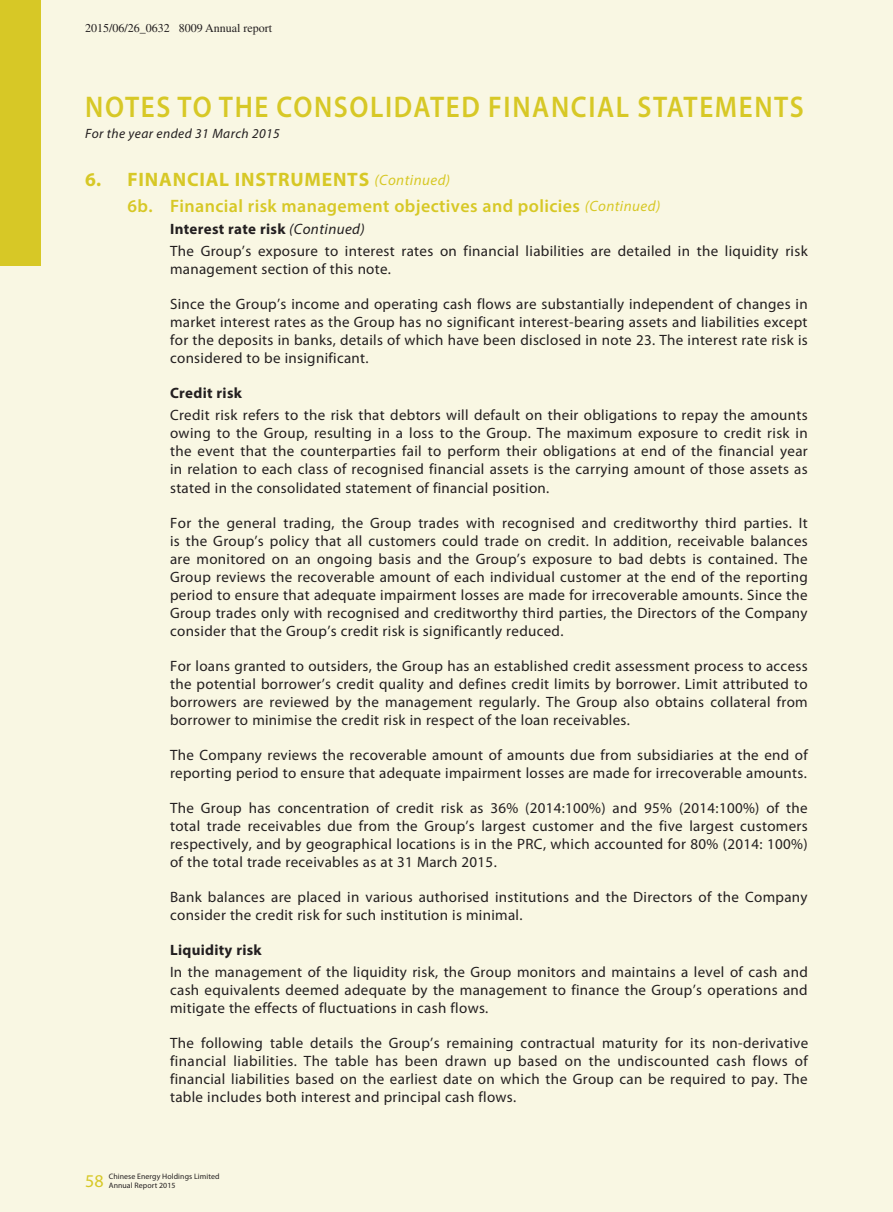
<style>
.page{position:relative;width:893px;height:1212px;background:#f9f7e3}
.page>*{position:absolute;margin:0;border:0;box-sizing:border-box;transform-origin:0 0}
.t1{font:600 30px "Myriad Pro";letter-spacing:.06em;color:#d7c826;scale:.9 1}
._02_Subhead_1{font:700 19.5px "Myriad Pro";letter-spacing:.04em;color:#d7c826}
._03_Subhead_2{font:600 18px "Myriad Pro";letter-spacing:.02em;color:#d7c826}
.t2{font:18px "Myriad Pro";color:#d7c826}
._01_Body_text{font:15px/18px "Myriad Pro";letter-spacing:.02em;color:#231f20;text-align:justify}
._04_Subhead_3{font:700 15px "Myriad Pro";letter-spacing:.02em;color:#231f20}
.t3{font:italic 13.5px "Myriad Pro";letter-spacing:.03em;color:#231f20}
.t4{font:12px "Times LT Std";color:#231f20}
.t5{font:7.8px "Myriad Pro";letter-spacing:.01em;color:#231f20}
.s1{font-weight:400;font-style:italic;font-size:15px}
.s2{font-weight:400;font-style:italic}
</style>
<div class="page">
<div style="left:0;top:0;width:40px;height:266px;background:#d7c826"></div>
<p class="t4" style="left:85px;top:21px;width:188px">2015/06/26_0632 8009 Annual report</p>
<h1 class="t1" style="left:85px;top:87px;width:800px">NOTES TO THE CONSOLIDATED FINANCIAL STATEMENTS</h1>
<p class="t3" style="left:85px;top:125px;width:196px">For the year ended 31 March 2015</p>
<p class="_02_Subhead_1" style="left:85px;top:167px;width:367px">6. FINANCIAL INSTRUMENTS <span class="s1">(Continued)</span></p>
<p class="_03_Subhead_2" style="left:128px;top:194px;width:534px">6b. Financial risk management objectives and policies <span class="s1">(Continued)</span></p>
<p class="_04_Subhead_3" style="left:170px;top:219px;width:196px">Interest rate risk <span class="s2">(Continued)</span></p>
<p class="_01_Body_text" style="left:170px;top:242px;width:639px">The Group’s exposure to interest rates on financial liabilities are detailed in the liquidity risk management section of this note.</p>
<p class="_01_Body_text" style="left:170px;top:295px;width:639px">Since the Group’s income and operating cash flows are substantially independent of changes in market interest rates as the Group has no significant interest-bearing assets and liabilities except for the deposits in banks, details of which have been disclosed in note 23. The interest rate risk is considered to be insignificant.</p>
<p class="_04_Subhead_3" style="left:170px;top:383px;width:73px">Credit risk</p>
<p class="_01_Body_text" style="left:170px;top:407px;width:639px">Credit risk refers to the risk that debtors will default on their obligations to repay the amounts owing to the Group, resulting in a loss to the Group. The maximum exposure to credit risk in the event that the counterparties fail to perform their obligations at end of the financial year in relation to each class of recognised financial assets is the carrying amount of those assets as stated in the consolidated statement of financial position.</p>
<p class="_01_Body_text" style="left:170px;top:514px;width:639px">For the general trading, the Group trades with recognised and creditworthy third parties. It is the Group’s policy that all customers could trade on credit. In addition, receivable balances are monitored on an ongoing basis and the Group’s exposure to bad debts is contained. The Group reviews the recoverable amount of each individual customer at the end of the reporting period to ensure that adequate impairment losses are made for irrecoverable amounts. Since the Group trades only with recognised and creditworthy third parties, the Directors of the Company consider that the Group’s credit risk is significantly reduced.</p>
<p class="_01_Body_text" style="left:170px;top:657px;width:639px">For loans granted to outsiders, the Group has an established credit assessment process to access the potential borrower’s credit quality and defines credit limits by borrower. Limit attributed to borrowers are reviewed by the management regularly. The Group also obtains collateral from borrower to minimise the credit risk in respect of the loan receivables.</p>
<p class="_01_Body_text" style="left:170px;top:746px;width:639px">The Company reviews the recoverable amount of amounts due from subsidiaries at the end of reporting period to ensure that adequate impairment losses are made for irrecoverable amounts.</p>
<p class="_01_Body_text" style="left:170px;top:799px;width:639px">The Group has concentration of credit risk as 36% (2014:100%) and 95% (2014:100%) of the total trade receivables due from the Group’s largest customer and the five largest customers respectively, and by geographical locations is in the PRC, which accounted for 80% (2014: 100%) of the total trade receivables as at 31 March 2015.</p>
<p class="_01_Body_text" style="left:170px;top:888px;width:639px">Bank balances are placed in various authorised institutions and the Directors of the Company consider the credit risk for such institution is minimal.</p>
<p class="_04_Subhead_3" style="left:170px;top:940px;width:93px">Liquidity risk</p>
<p class="_01_Body_text" style="left:170px;top:963px;width:639px">In the management of the liquidity risk, the Group monitors and maintains a level of cash and cash equivalents deemed adequate by the management to finance the Group’s operations and mitigate the effects of fluctuations in cash flows.</p>
<p class="_01_Body_text" style="left:170px;top:1034px;width:640px">The following table details the Group’s remaining contractual maturity for its non-derivative financial liabilities. The table has been drawn up based on the undiscounted cash flows of financial liabilities based on the earliest date on which the Group can be required to pay. The table includes both interest and principal cash flows.</p>
<p class="t5" style="left:109px;top:1172px;width:112px">Chinese Energy Holdings Limited</p>
<p class="t2" style="left:85px;top:1171px;width:20px">58</p>
<p class="t5" style="left:109px;top:1181px;width:68px">Annual Report 2015</p>
</div>
